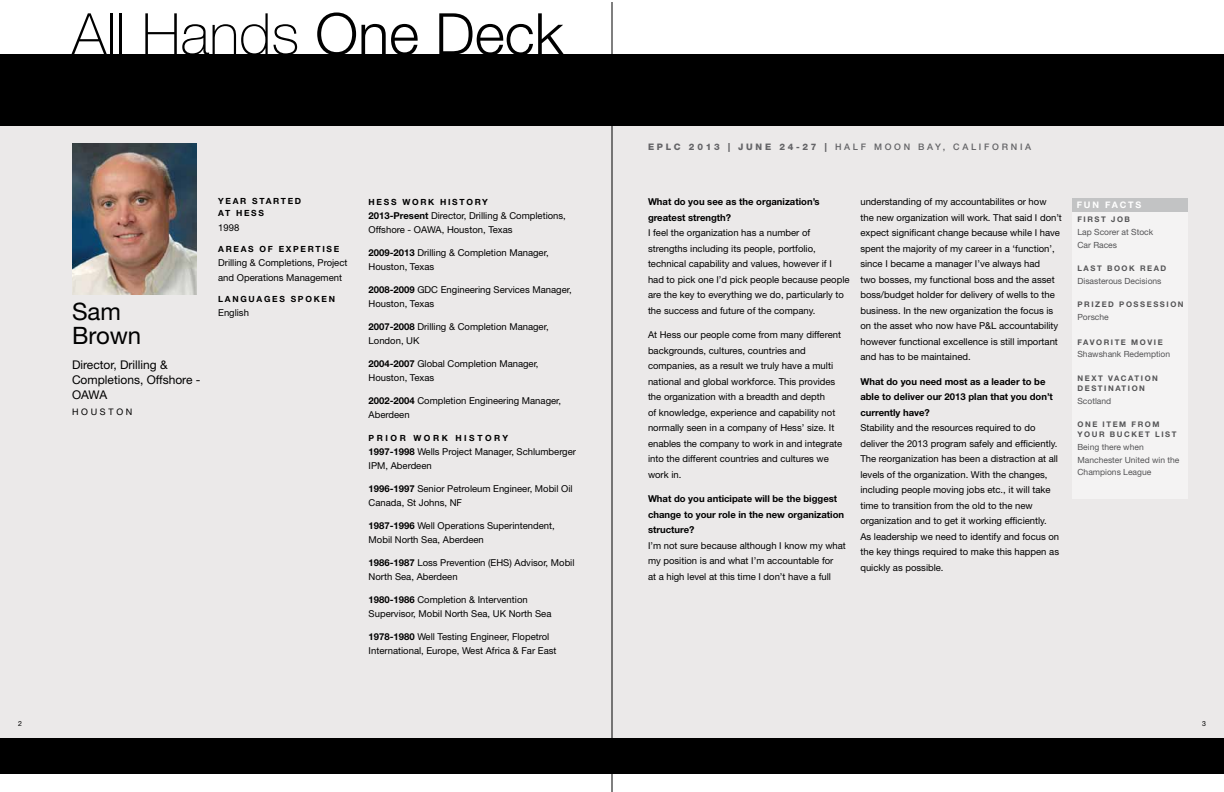
<style>
.page{position:relative;width:1224px;height:792px;background:#fff}
.page>*{position:absolute;margin:0;border:0;box-sizing:border-box;transform-origin:0 0}
.t1{font:100 57.8px "Helvetica Neue";color:#000}
.t2{font:24px/24px "Helvetica Neue";color:#000}
.t3{font:12px/15px "Helvetica Neue";color:#000}
.t4{font:9.5px/15.5px "Helvetica Neue";color:#000}
.t5{font:700 9.5px/15.5px "Helvetica Neue";color:#000}
.t6{font:500 9px "Helvetica Neue";letter-spacing:.3em;color:#6d6e71}
.t7{font:700 9px "Helvetica Neue";letter-spacing:.2em;color:#fff}
.t8{font:9px "Helvetica Neue";letter-spacing:.3em;color:#000}
.t9{font:8.5px/12.8px "Helvetica Neue";color:#58595b}
.t10{font:700 8.5px/12px "Helvetica Neue";letter-spacing:.2em;color:#000}
.t11{font:700 8.5px "Helvetica Neue";letter-spacing:.3em;color:#000}
.t12{font:700 7.8px/10px "Helvetica Neue";letter-spacing:.2em;color:#58595b}
.t13{font:7px "Helvetica Neue";color:#000}
.s1{font-weight:300}
.s2{font-weight:700}
.s3{font-weight:800}
</style>
<div class="page">
<div style="left:0;top:80px;width:1224px;height:687px;background:#ebe9e9"></div>
<div style="left:0;top:54px;width:1224px;height:72px;background:#000"></div>
<div style="left:0;top:738px;width:1224px;height:36px;background:#000"></div>
<hr style="left:612px;top:2px;width:1px;height:790px;background:#000">
<div style="left:1073px;top:198px;width:115px;height:300px;background:#f4f3f3"></div>
<img style="left:72px;top:143px;width:124px;height:151px">
<h1 class="t1" style="left:72px;top:1px;width:493px">All Hands <span class="s1">One Deck</span></h1>
<h2 class="t2" style="left:72px;top:299px;width:71px">Sam<br>Brown</h2>
<p class="t3" style="left:72px;top:357px;width:130px">Director, Drilling &amp;<br>Completions, Offshore -<br>OAWA</p>
<p class="t8" style="left:72px;top:407px;width:62px">HOUSTON</p>
<p class="t10" style="left:218px;top:195px;width:85px">YEAR STARTED<br>AT HESS</p>
<p class="t4" style="left:218px;top:220px;width:23px">1998</p>
<p class="t10" style="left:218px;top:243px;width:119px">AREAS OF EXPERTISE</p>
<p class="t4" style="left:218px;top:256px;width:131px;line-height:14.5px">Drilling &amp; Completions, Project and Operations Management</p>
<p class="t10" style="left:218px;top:293px;width:115px">LANGUAGES SPOKEN</p>
<p class="t4" style="left:218px;top:305px;width:32px">English</p>
<p class="t10" style="left:369px;top:196px;width:121px">HESS WORK HISTORY</p>
<p class="t4" style="left:369px;top:209px;width:199px;line-height:14px"><span class="s2">2013-Present</span> Director, Drilling &amp; Completions,<br>Offshore - OAWA, Houston, Texas</p>
<p class="t4" style="left:369px;top:246px;width:182px;line-height:14px"><span class="s2">2009-2013</span> Drilling &amp; Completion Manager,<br>Houston, Texas</p>
<p class="t4" style="left:369px;top:283px;width:205px;line-height:14px"><span class="s2">2008-2009</span> GDC Engineering Services Manager,<br>Houston, Texas</p>
<p class="t4" style="left:369px;top:320px;width:182px;line-height:14px"><span class="s2">2007-2008</span> Drilling &amp; Completion Manager,<br>London, UK</p>
<p class="t4" style="left:369px;top:357px;width:172px;line-height:14px"><span class="s2">2004-2007</span> Global Completion Manager,<br>Houston, Texas</p>
<p class="t4" style="left:369px;top:394px;width:194px;line-height:14px"><span class="s2">2002-2004</span> Completion Engineering Manager,<br>Aberdeen</p>
<p class="t11" style="left:369px;top:433px;width:141px">PRIOR WORK HISTORY</p>
<p class="t4" style="left:369px;top:445px;width:209px;line-height:14px"><span class="s2">1997-1998</span> Wells Project Manager, Schlumberger<br>IPM, Aberdeen</p>
<p class="t4" style="left:369px;top:482px;width:205px;line-height:14px"><span class="s2">1996-1997</span> Senior Petroleum Engineer, Mobil Oil<br>Canada, St Johns, NF</p>
<p class="t4" style="left:369px;top:519px;width:188px;line-height:14px"><span class="s2">1987-1996</span> Well Operations Superintendent,<br>Mobil North Sea, Aberdeen</p>
<p class="t4" style="left:369px;top:556px;width:207px;line-height:14px"><span class="s2">1986-1987</span> Loss Prevention (EHS) Advisor, Mobil<br>North Sea, Aberdeen</p>
<p class="t4" style="left:369px;top:593px;width:184px;line-height:14px"><span class="s2">1980-1986</span> Completion &amp; Intervention<br>Supervisor, Mobil North Sea, UK North Sea</p>
<p class="t4" style="left:369px;top:630px;width:189px;line-height:14px"><span class="s2">1978-1980</span> Well Testing Engineer, Flopetrol<br>International, Europe, West Africa &amp; Far East</p>
<p class="t6" style="left:648px;top:142px;width:385px"><span class="s3">EPLC 2013 | JUNE 24-27 |</span> HALF MOON BAY, CALIFORNIA</p>
<p class="t5" style="left:648px;top:194px;width:173px">What do you see as the organization’s greatest strength?</p>
<p class="t4" style="left:648px;top:225px;width:203px">I feel the organization has a number of strengths including its people, portfolio, technical capability and values, however if I had to pick one I’d pick people because people are the key to everything we do, particularly to the success and future of the company.</p>
<p class="t4" style="left:648px;top:327px;width:196px">At Hess our people come from many different backgrounds, cultures, countries and companies, as a result we truly have a multi national and global workforce. This provides the organization with a breadth and depth<br>of knowledge, experience and capability not normally seen in a company of Hess’ size. It enables the company to work in and integrate into the different countries and cultures we work in.</p>
<p class="t5" style="left:648px;top:491px;width:198px">What do you anticipate will be the biggest change to your role in the new organization structure?</p>
<p class="t4" style="left:648px;top:538px;width:199px">I’m not sure because although I know my what my position is and what I’m accountable for<br>at a high level at this time I don’t have a full</p>
<p class="t4" style="left:860px;top:194px;width:203px">understanding of my accountabilites or how the new organization will work. That said I don’t expect significant change because while I have spent the majority of my career in a ‘function’, since I became a manager I’ve always had<br>two bosses, my functional boss and the asset boss/budget holder for delivery of wells to the business. In the new organization the focus is on the asset who now have P&amp;L accountability however functional excellence is still important and has to be maintained.</p>
<p class="t5" style="left:860px;top:374px;width:194px">What do you need most as a leader to be able to deliver our 2013 plan that you don’t currently have?</p>
<p class="t4" style="left:860px;top:420px;width:200px">Stability and the resources required to do deliver the 2013 program safely and efficiently.<br>The reorganization has been a distraction at all levels of the organization. With the changes, including people moving jobs etc., it will take time to transition from the old to the new organization and to get it working efficiently.<br>As leadership we need to identify and focus on the key things required to make this happen as quickly as possible.</p>
<p class="t7" style="left:1077px;top:199px;width:66px">FUN FACTS</p>
<p class="t12" style="left:1077px;top:214px;width:54px">FIRST JOB</p>
<p class="t9" style="left:1077px;top:225px;width:77px">Lap Scorer at Stock<br>Car Races</p>
<p class="t12" style="left:1077px;top:263px;width:90px">LAST BOOK READ</p>
<p class="t9" style="left:1077px;top:274px;width:86px">Disasterous Decisions</p>
<p class="t12" style="left:1077px;top:299px;width:108px">PRIZED POSSESSION</p>
<p class="t9" style="left:1077px;top:311px;width:33px">Porsche</p>
<p class="t12" style="left:1077px;top:337px;width:87px">FAVORITE MOVIE</p>
<p class="t9" style="left:1077px;top:348px;width:94px">Shawshank Redemption</p>
<p class="t12" style="left:1077px;top:373px;width:82px">NEXT VACATION<br>DESTINATION</p>
<p class="t9" style="left:1077px;top:394px;width:35px">Scotland</p>
<p class="t12" style="left:1077px;top:419px;width:101px">ONE ITEM FROM<br>YOUR BUCKET LIST</p>
<p class="t9" style="left:1077px;top:440px;width:104px">Being there when<br>Manchester United win the<br>Champions League</p>
<p class="t13" style="left:18px;top:720px;width:5px">2</p>
<p class="t13" style="left:1202px;top:720px;width:5px">3</p>
</div>
